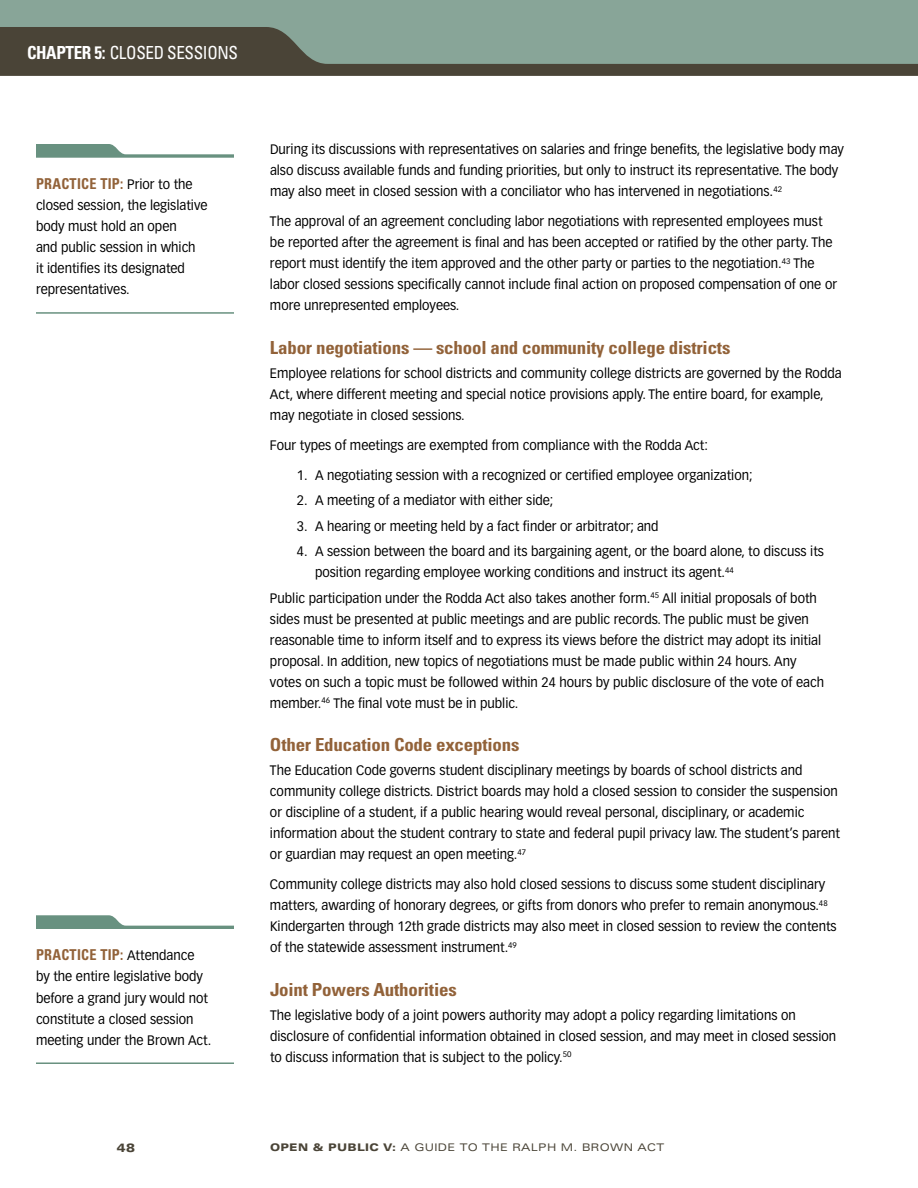
<style>
.page{position:relative;width:918px;height:1188px;background:#fff}
.page>*{position:absolute;margin:0;border:0;box-sizing:border-box;transform-origin:0 0}
.t1{font:700 condensed 18px "Univers";letter-spacing:-.01em;color:#926239;scale:1.05 1}
.t2{font:condensed 18px "Univers";letter-spacing:-.02em;color:#fff;scale:.95 1}
.t3{font:700 condensed 15px "Univers";letter-spacing:.02em;color:#926239;scale:.95 1}
.t4{font:13.5px/21px "Vectora LT";color:#000;scale:.95 1}
.t5{font:900 expanded 12px "Univers";color:#4a4437}
.t6{font:expanded 10.5px "Univers";letter-spacing:.03em;color:#4a4437}
.s1{font-weight:700}
.s2{font-family:"Vectora LT";font-weight:400;font-stretch:normal;font-size:13.5px;color:#000}
.s3{font-weight:900}
</style>
<div class="page">
<div style="left:0;top:0;width:918px;height:69px;background:#88a598"></div>
<svg style="left:0;top:27px;width:918px;height:49px"></svg>
<hr style="left:36px;top:312px;width:198px;height:2px;background:#689180">
<svg style="left:36px;top:144px;width:198px;height:14px"></svg>
<hr style="left:36px;top:1062px;width:198px;height:2px;background:#689180">
<svg style="left:36px;top:915px;width:198px;height:14px"></svg>
<h1 class="t2" style="left:27px;top:42px;width:224px"><span class="s1">CHAPTER 5:</span> CLOSED SESSIONS</h1>
<p class="t3" style="left:36px;top:175px;width:166px">PRACTICE TIP: <span class="s2">Prior to the</span></p>
<p class="t4" style="left:36px;top:195px;width:182px">closed session, the legislative body must hold an open<br>and public session in which<br>it identifies its designated representatives.</p>
<p class="t3" style="left:36px;top:946px;width:168px">PRACTICE TIP: <span class="s2">Attendance</span></p>
<p class="t4" style="left:36px;top:966px;width:186px">by the entire legislative body before a grand jury would not constitute a closed session meeting under the Brown Act.</p>
<p class="t4" style="left:270px;top:139px;width:606px">During its discussions with representatives on salaries and fringe benefits, the legislative body may also discuss available funds and funding priorities, but only to instruct its representative. The body may also meet in closed session with a conciliator who has intervened in negotiations.<sup>42</sup></p>
<p class="t4" style="left:270px;top:211px;width:598px">The approval of an agreement concluding labor negotiations with represented employees must be reported after the agreement is final and has been accepted or ratified by the other party. The report must identify the item approved and the other party or parties to the negotiation.<sup>43</sup> The labor closed sessions specifically cannot include final action on proposed compensation of one or more unrepresented employees.</p>
<h1 class="t1" style="left:270px;top:336px;width:440px">Labor negotiations — school and community college districts</h1>
<p class="t4" style="left:270px;top:362px;width:603px">Employee relations for school districts and community college districts are governed by the Rodda<br>Act, where different meeting and special notice provisions apply. The entire board, for example, may negotiate in closed sessions.</p>
<p class="t4" style="left:270px;top:434px;width:463px">Four types of meetings are exempted from compliance with the Rodda Act:</p>
<p class="t4" style="left:297px;top:464px;width:481px">1. A negotiating session with a recognized or certified employee organization;</p>
<p class="t4" style="left:297px;top:490px;width:272px">2. A meeting of a mediator with either side;</p>
<p class="t4" style="left:297px;top:515px;width:382px">3. A hearing or meeting held by a fact finder or arbitrator; and</p>
<p class="t4" style="left:315px;top:541px;width:537px;text-indent:-18px">4. A session between the board and its bargaining agent, or the board alone, to discuss its position regarding employee working conditions and instruct its agent.<sup>44</sup></p>
<p class="t4" style="left:270px;top:587px;width:585px">Public participation under the Rodda Act also takes another form.<sup>45</sup> All initial proposals of both sides must be presented at public meetings and are public records. The public must be given reasonable time to inform itself and to express its views before the district may adopt its initial proposal. In addition, new topics of negotiations must be made public within 24 hours. Any votes on such a topic must be followed within 24 hours by public disclosure of the vote of each member.<sup>46</sup> The final vote must be in public.</p>
<h1 class="t1" style="left:270px;top:734px;width:239px">Other Education Code exceptions</h1>
<p class="t4" style="left:270px;top:760px;width:602px">The Education Code governs student disciplinary meetings by boards of school districts and community college districts. District boards may hold a closed session to consider the suspension or discipline of a student, if a public hearing would reveal personal, disciplinary, or academic information about the student contrary to state and federal pupil privacy law. The student’s parent or guardian may request an open meeting.<sup>47</sup></p>
<p class="t4" style="left:270px;top:874px;width:598px">Community college districts may also hold closed sessions to discuss some student disciplinary matters, awarding of honorary degrees, or gifts from donors who prefer to remain anonymous.<sup>48<br></sup>Kindergarten through 12th grade districts may also meet in closed session to review the contents of the statewide assessment instrument.<sup>49</sup></p>
<h1 class="t1" style="left:270px;top:978px;width:179px">Joint Powers Authorities</h1>
<p class="t4" style="left:270px;top:1004px;width:597px">The legislative body of a joint powers authority may adopt a policy regarding limitations on disclosure of confidential information obtained in closed session, and may meet in closed session to discuss information that is subject to the policy.<sup>50</sup></p>
<p class="t5" style="left:117px;top:1141px;width:20px">48</p>
<p class="t6" style="left:270px;top:1141px;width:396px"><span class="s3">OPEN &amp; PUBLIC V:</span> A GUIDE TO THE RALPH M. BROWN ACT</p>
</div>
